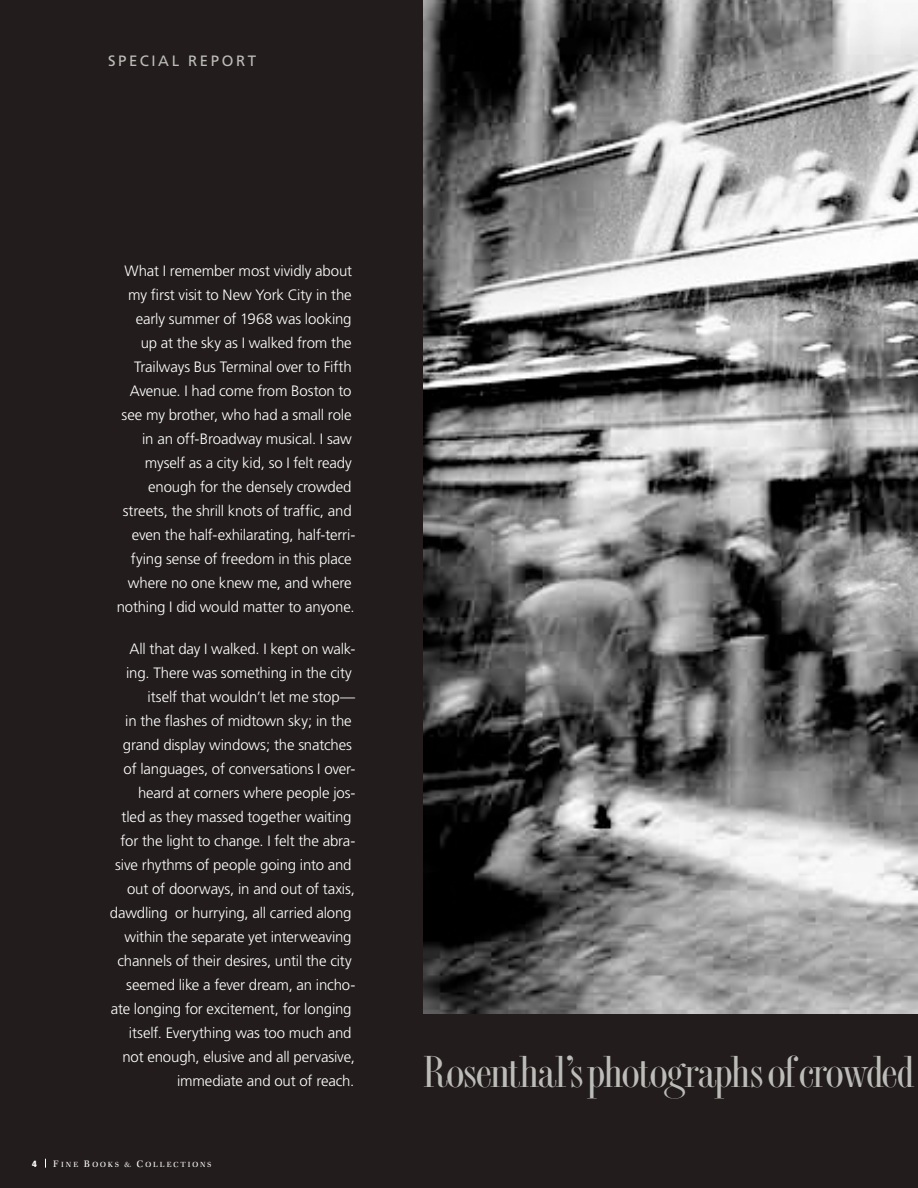
<style>
.page{position:relative;width:918px;height:1188px;background:#221c1c}
.page>*{position:absolute;margin:0;border:0;box-sizing:border-box;transform-origin:0 0}
.t1{font:46.5px "Cg Torino Bd";letter-spacing:-.035em;color:#bcbdb9}
.t2{font:300 15px/24px "Frutiger";letter-spacing:-.01em;color:#fff;text-align:right}
.t3{font:15px "Frutiger";letter-spacing:.175em;color:#bcbdb9}
.t4{font:900 condensed 9px "Frutiger";color:#fff}
.t5{font:300 7.2px "Zapf";letter-spacing:.28em;color:#fff}
.s1{font-size:9px}
</style>
<div class="page">
<img style="left:423px;top:0;width:495px;height:1014px">
<p class="t3" style="left:108px;top:52px;width:150px">SPECIAL REPORT</p>
<p class="t2" style="left:117px;top:259px;width:240px">What I remember most vividly about my first visit to New York City in the early summer of 1968 was looking<br>up at the sky as I walked from the Trailways Bus Terminal over to Fifth Avenue. I had come from Boston to see my brother, who had a small role in an off-Broadway musical. I saw myself as a city kid, so I felt ready enough for the densely crowded streets, the shrill knots of traffic, and even the half-exhilarating, half-terri&shy;fying sense of freedom in this place where no one knew me, and where nothing I did would matter to anyone.</p>
<p class="t2" style="left:110px;top:637px;width:247px">All that day I walked. I kept on walk&shy;ing. There was something in the city itself that wouldn’t let me stop—<br>in the flashes of midtown sky; in the grand display windows; the snatches of languages, of conversations I over&shy;heard at corners where people jos-<br>tled as they massed together waiting for the light to change. I felt the abra&shy;sive rhythms of people going into and out of doorways, in and out of taxis, dawdling or hurrying, all carried along within the separate yet interweaving channels of their desires, until the city seemed like a fever dream, an incho&shy;ate longing for excitement, for longing itself. Everything was too much and not enough, elusive and all pervasive, immediate and out of reach.</p>
<p class="t4" style="left:32px;top:1158px;width:6px">4</p>
<p class="t5" style="left:53px;top:1159px;width:160px"><span class="s1">F</span>INE <span class="s1">B</span>OOKS &amp; <span class="s1">C</span>OLLECTIONS</p>
<h1 class="t1" style="left:423px;top:1043px;width:492px">Rosenthal’s photographs of crowded</h1>
</div>
